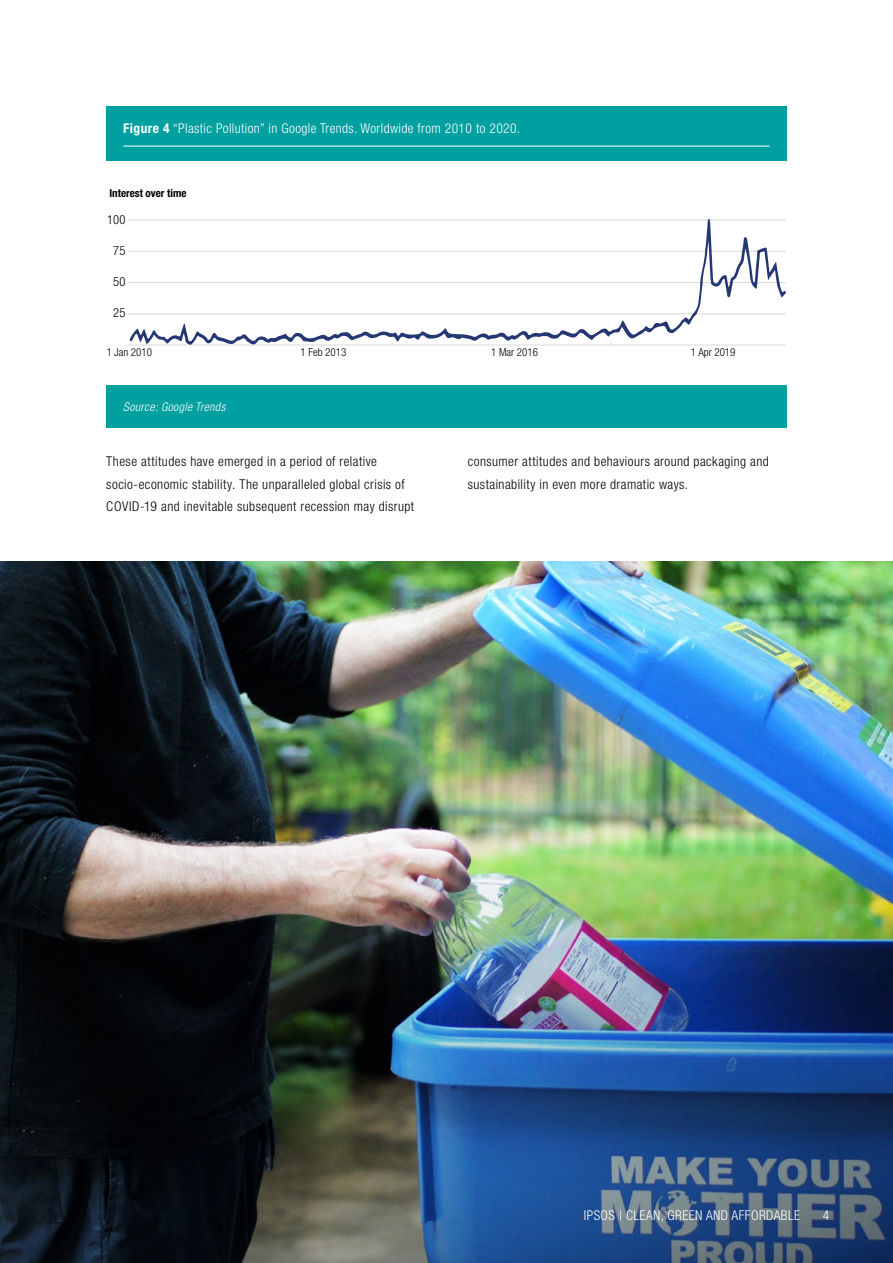
<style>
.page{position:relative;width:893px;height:1263px;background:#fff}
.page>*{position:absolute;margin:0;border:0;box-sizing:border-box;transform-origin:0 0}
.t1{font:300 condensed 13.5px/22.5px "Helvetica Neue LT Std";letter-spacing:.035em;color:#000}
.t2{font:300 condensed 13.5px "Helvetica Neue LT Std";letter-spacing:.03em;color:#fff}
.t3{font:300 condensed 12.6px "Helvetica Neue LT Std";color:#000}
.t4{font:italic 300 condensed 12px "Helvetica Neue LT Std";letter-spacing:.03em;color:#fff}
.t5{font:300 condensed 10.95px "Helvetica Neue LT Std";color:#000}
.t6{font:700 condensed 10.95px "Helvetica Neue LT Std";color:#000}
.s1{font-weight:700}
</style>
<div class="page">
<div style="left:106px;top:106px;width:681px;height:55px;background:#009fa0"></div>
<hr style="left:123px;top:146px;width:647px;height:1px;background:#fff">
<div style="left:106px;top:386px;width:681px;height:42px;background:#009fa0"></div>
<img style="left:0;top:561px;width:893px;height:265px">
<hr style="left:128px;top:345px;width:658px;height:1px;background:#d9d9d9">
<hr style="left:128px;top:313px;width:658px;height:1px;background:#d9d9d9">
<hr style="left:128px;top:282px;width:658px;height:1px;background:#d9d9d9">
<hr style="left:128px;top:251px;width:658px;height:1px;background:#d9d9d9">
<hr style="left:128px;top:219px;width:658px;height:1px;background:#d9d9d9">
<svg style="left:129px;top:219px;width:657px;height:127px"></svg>
<img style="left:0;top:826px;width:893px;height:437px">
<p class="t2" style="left:123px;top:120px;width:398px"><span class="s1">Figure 4</span> “Plastic Pollution” in Google Trends. Worldwide from 2010 to 2020.</p>
<p class="t6" style="left:109px;top:187px;width:79px">Interest over time</p>
<p class="t3" style="left:107px;top:212px;width:20px">100</p>
<p class="t3" style="left:113px;top:243px;width:14px">75</p>
<p class="t3" style="left:113px;top:275px;width:14px">50</p>
<p class="t3" style="left:113px;top:306px;width:14px">25</p>
<p class="t5" style="left:106px;top:346px;width:47px">1 Jan 2010</p>
<p class="t5" style="left:300px;top:346px;width:47px">1 Feb 2013</p>
<p class="t5" style="left:491px;top:346px;width:48px">1 Mar 2016</p>
<p class="t5" style="left:691px;top:346px;width:46px">1 Apr 2019</p>
<p class="t4" style="left:123px;top:400px;width:104px">Source: Google Trends</p>
<p class="t1" style="left:106px;top:450px;width:309px">These attitudes have emerged in a period of relative socio-economic stability. The unparalleled global crisis of<br>COVID-19 and inevitable subsequent recession may disrupt</p>
<p class="t1" style="left:468px;top:450px;width:303px">consumer attitudes and behaviours around packaging and sustainability in even more dramatic ways.</p>
<p class="t2" style="left:584px;top:1208px;width:218px">IPSOS | CLEAN, GREEN AND AFFORDABLE</p>
<p class="t2" style="left:823px;top:1208px;width:8px">4</p>
</div>
